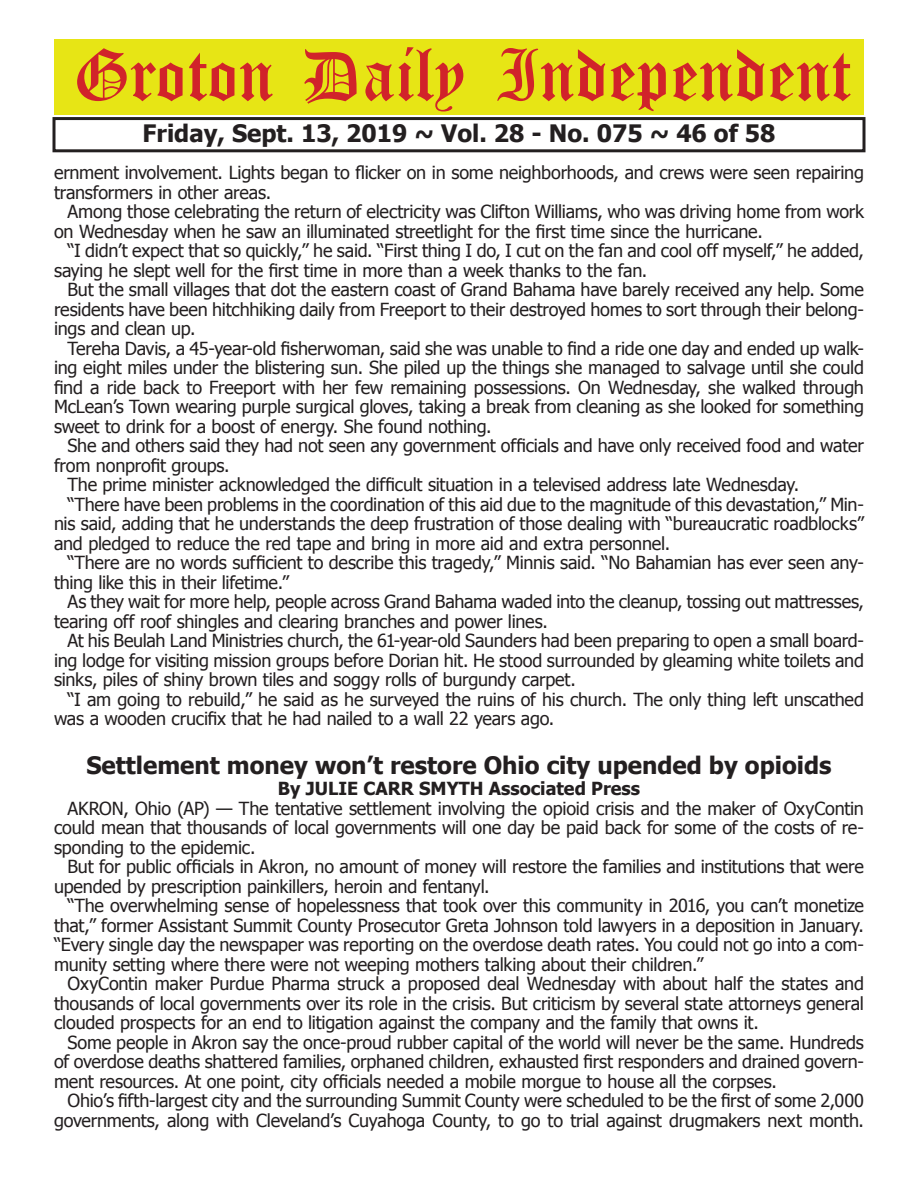
<style>
.page{position:relative;width:918px;height:1188px;background:#fff}
.page>*{position:absolute;margin:0;border:0;box-sizing:border-box;transform-origin:0 0}
.t1{font:54px "Old English Five";color:#d1232a}
.t2{font:700 24px "Tahoma";color:#231f20}
.t3{font:18px/19.5px "Tahoma";letter-spacing:-.015em;color:#231f20;text-align:justify}
.t4{font:700 18px "Tahoma";color:#231f20}
</style>
<div class="page">
<div style="left:52px;top:117px;width:814px;height:35px;border:3px solid #231f20"></div>
<div style="left:54px;top:40px;width:810px;height:75px;background:#e7e515"></div>
<h1 class="t1" style="left:73px;top:50px;width:779px">Groton Daily Independent</h1>
<h2 class="t2" style="left:143px;top:116px;width:634px">Friday, Sept. 13, 2019 ~ Vol. 28 - No. 075 ~ 46 of 58</h2>
<p class="t3" style="left:54px;top:162px;width:812px">ernment involvement. Lights began to flicker on in some neighborhoods, and crews were seen repairing transformers in other areas.</p>
<p class="t3" style="left:54px;top:201px;width:812px;text-indent:14px">Among those celebrating the return of electricity was Clifton Williams, who was driving home from work on Wednesday when he saw an illuminated streetlight for the first time since the hurricane.</p>
<p class="t3" style="left:54px;top:240px;width:811px;text-indent:14px">“I didn’t expect that so quickly,” he said. “First thing I do, I cut on the fan and cool off myself,” he added, saying he slept well for the first time in more than a week thanks to the fan.</p>
<p class="t3" style="left:54px;top:279px;width:812px;text-indent:14px">But the small villages that dot the eastern coast of Grand Bahama have barely received any help. Some residents have been hitchhiking daily from Freeport to their destroyed homes to sort through their belong&shy;ings and clean up.</p>
<p class="t3" style="left:54px;top:338px;width:812px;text-indent:14px">Tereha Davis, a 45-year-old fisherwoman, said she was unable to find a ride one day and ended up walk&shy;ing eight miles under the blistering sun. She piled up the things she managed to salvage until she could find a ride back to Freeport with her few remaining possessions. On Wednesday, she walked through McLean’s Town wearing purple surgical gloves, taking a break from cleaning as she looked for something sweet to drink for a boost of energy. She found nothing.</p>
<p class="t3" style="left:68px;top:435px;width:798px">She and others said they had not seen any government officials and have only received food and water</p>
<p class="t3" style="left:54px;top:455px;width:177px">from nonprofit groups.</p>
<p class="t3" style="left:68px;top:474px;width:733px">The prime minister acknowledged the difficult situation in a televised address late Wednesday.</p>
<p class="t3" style="left:68px;top:494px;width:798px">“There have been problems in the coordination of this aid due to the magnitude of this devastation,” Min-</p>
<p class="t3" style="left:54px;top:513px;width:812px">nis said, adding that he understands the deep frustration of those dealing with “bureaucratic roadblocks”</p>
<p class="t3" style="left:54px;top:533px;width:618px">and pledged to reduce the red tape and bring in more aid and extra personnel.</p>
<p class="t3" style="left:68px;top:552px;width:798px">“There are no words sufficient to describe this tragedy,” Minnis said. “No Bahamian has ever seen any-</p>
<p class="t3" style="left:54px;top:572px;width:237px">thing like this in their lifetime.”</p>
<p class="t3" style="left:68px;top:591px;width:798px">As they wait for more help, people across Grand Bahama waded into the cleanup, tossing out mattresses,</p>
<p class="t3" style="left:54px;top:611px;width:495px">tearing off roof shingles and clearing branches and power lines.</p>
<p class="t3" style="left:68px;top:630px;width:798px">At his Beulah Land Ministries church, the 61-year-old Saunders had been preparing to open a small board-</p>
<p class="t3" style="left:54px;top:650px;width:812px">ing lodge for visiting mission groups before Dorian hit. He stood surrounded by gleaming white toilets and</p>
<p class="t3" style="left:54px;top:669px;width:523px">sinks, piles of shiny brown tiles and soggy rolls of burgundy carpet.</p>
<p class="t3" style="left:68px;top:689px;width:798px">“I am going to rebuild,” he said as he surveyed the ruins of his church. The only thing left unscathed</p>
<p class="t3" style="left:54px;top:708px;width:502px">was a wooden crucifix that he had nailed to a wall 22 years ago.</p>
<h2 class="t2" style="left:86px;top:748px;width:747px">Settlement money won’t restore Ohio city upended by opioids</h2>
<p class="t4" style="left:278px;top:776px;width:364px">By JULIE CARR SMYTH Associated Press</p>
<p class="t3" style="left:54px;top:798px;width:811px;text-indent:14px">AKRON, Ohio (AP) — The tentative settlement involving the opioid crisis and the maker of OxyContin could mean that thousands of local governments will one day be paid back for some of the costs of re&shy;sponding to the epidemic.</p>
<p class="t3" style="left:54px;top:856px;width:811px;text-indent:14px">But for public officials in Akron, no amount of money will restore the families and institutions that were upended by prescription painkillers, heroin and fentanyl.</p>
<p class="t3" style="left:54px;top:895px;width:812px;text-indent:14px">“The overwhelming sense of hopelessness that took over this community in 2016, you can’t monetize that,” former Assistant Summit County Prosecutor Greta Johnson told lawyers in a deposition in January. “Every single day the newspaper was reporting on the overdose death rates. You could not go into a com&shy;munity setting where there were not weeping mothers talking about their children.”</p>
<p class="t3" style="left:54px;top:973px;width:812px;text-indent:14px">OxyContin maker Purdue Pharma struck a proposed deal Wednesday with about half the states and thousands of local governments over its role in the crisis. But criticism by several state attorneys general clouded prospects for an end to litigation against the company and the family that owns it.</p>
<p class="t3" style="left:54px;top:1032px;width:811px;text-indent:14px">Some people in Akron say the once-proud rubber capital of the world will never be the same. Hundreds of overdose deaths shattered families, orphaned children, exhausted first responders and drained govern&shy;ment resources. At one point, city officials needed a mobile morgue to house all the corpses.</p>
<p class="t3" style="left:54px;top:1090px;width:812px;text-align:right">Ohio’s fifth-largest city and the surrounding Summit County were scheduled to be the first of some 2,000 governments, along with Cleveland’s Cuyahoga County, to go to trial against drugmakers next month.</p>
</div>
